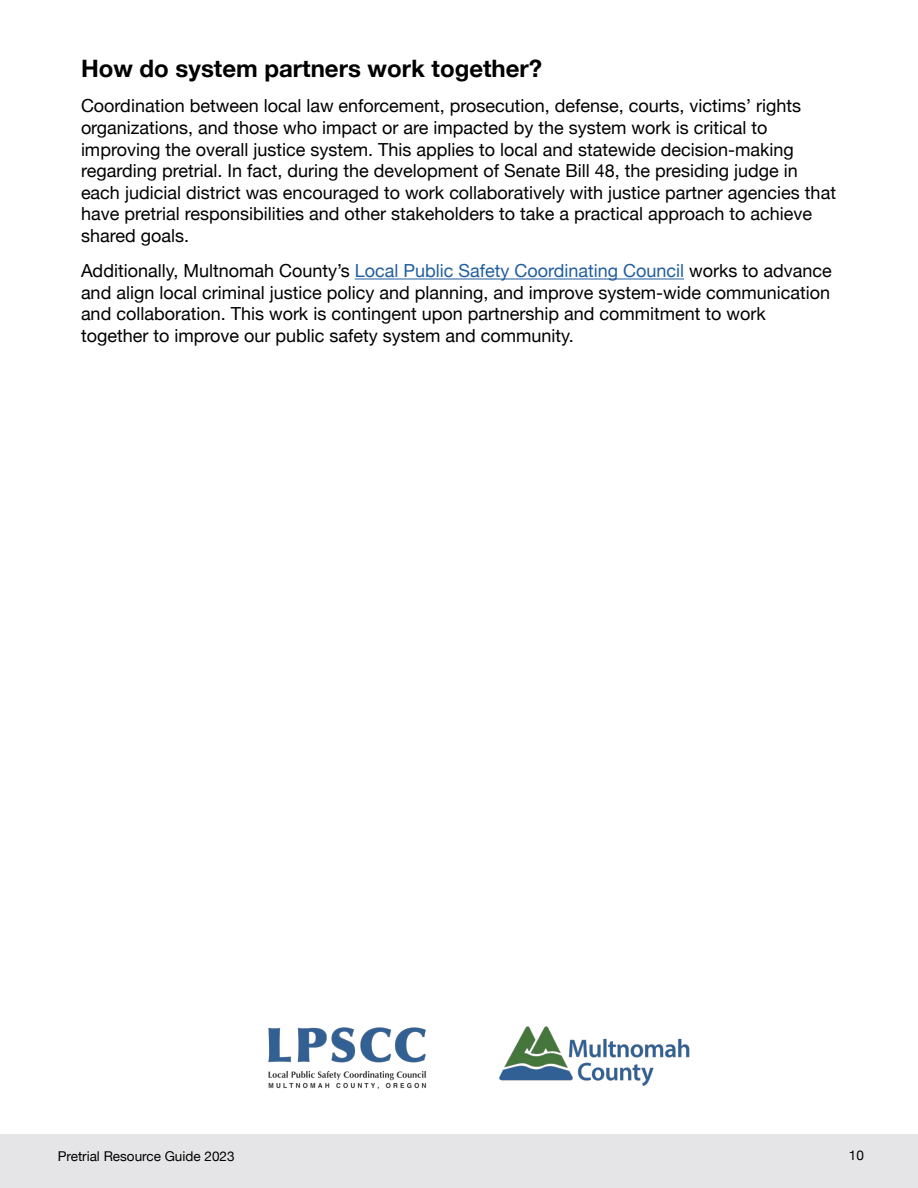
<style>
.page{position:relative;width:918px;height:1188px;background:#fff}
.page>*{position:absolute;margin:0;border:0;box-sizing:border-box;transform-origin:0 0}
.Header_1{font:700 24px "Helvetica Neue";color:#000}
.Body_Text{font:18px/21.6px "Helvetica Neue";color:#000}
.t1{font:13.5px "Helvetica Neue";color:#000}
.s1{color:#215e9e}
</style>
<div class="page">
<div style="left:0;top:1134px;width:918px;height:54px;background:#e5e4e6"></div>
<img style="left:268px;top:1027px;width:158px;height:62px">
<img style="left:499px;top:1026px;width:191px;height:60px">
<hr style="left:355px;top:279px;width:329px;height:1px;background:#215e9e">
<p class="Header_1" style="left:81px;top:50px;width:463px">How do system partners work together?</p>
<p class="Body_Text" style="left:81px;top:96px;width:757px">Coordination between local law enforcement, prosecution, defense, courts, victims’ rights organizations, and those who impact or are impacted by the system work is critical to improving the overall justice system. This applies to local and statewide decision-making regarding pretrial. In fact, during the development of Senate Bill 48, the presiding judge in each judicial district was encouraged to work collaboratively with justice partner agencies that have pretrial responsibilities and other stakeholders to take a practical approach to achieve shared goals.</p>
<p class="Body_Text" style="left:81px;top:261px;width:752px">Additionally, Multnomah County’s <span class="s1">Local Public Safety Coordinating Council</span> works to advance and align local criminal justice policy and planning, and improve system-wide communication and collaboration. This work is contingent upon partnership and commitment to work together to improve our public safety system and community.</p>
<p class="t1" style="left:58px;top:1147px;width:178px">Pretrial Resource Guide 2023</p>
<p class="t1" style="left:849px;top:1146px;width:17px">10</p>
</div>
